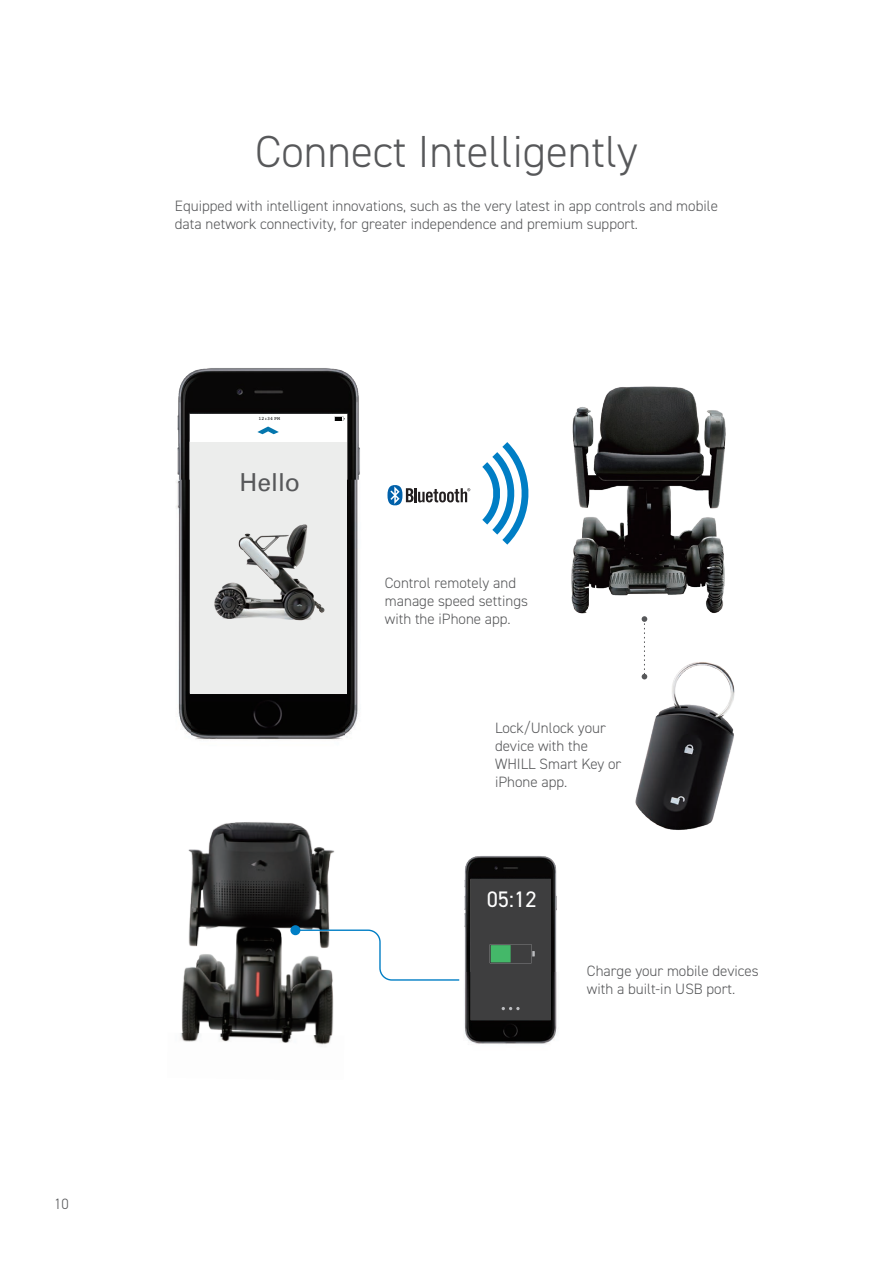
<style>
.page{position:relative;width:893px;height:1263px;background:#fff}
.page>*{position:absolute;margin:0;border:0;box-sizing:border-box;transform-origin:0 0}
.t1{font:300 45px "DIN2014";color:#57585a}
.t2{font:24.75px "Univers";color:#57585a}
.t3{font:22.5px "DIN2014";color:#fff}
.t4{font:300 15px/18px "DIN2014";color:#57585a}
.t5{font:4.95px "Courier";color:#030303}
</style>
<div class="page">
<img style="left:177px;top:368px;width:183px;height:112px">
<img style="left:176px;top:480px;width:16px;height:256px">
<img style="left:344px;top:480px;width:14px;height:257px">
<img style="left:192px;top:693px;width:152px;height:47px">
<div style="left:190px;top:442px;width:157px;height:251px;background:#ecedec"></div>
<img style="left:214px;top:524px;width:111px;height:97px">
<div style="left:190px;top:414px;width:156px;height:28px;background:#fff"></div>
<svg style="left:334px;top:417px;width:11px;height:4px"></svg>
<svg style="left:258px;top:427px;width:21px;height:7px"></svg>
<img style="left:571px;top:386px;width:155px;height:228px">
<img style="left:635px;top:662px;width:100px;height:168px">
<img style="left:181px;top:822px;width:154px;height:211px">
<img style="left:180px;top:1033px;width:153px;height:12px">
<img style="left:464px;top:856px;width:93px;height:116px">
<img style="left:464px;top:972px;width:93px;height:72px">
<div style="left:471px;top:879px;width:79px;height:141px;background:#3e3e3f"></div>
<svg style="left:490px;top:944px;width:45px;height:19px"></svg>
<svg style="left:502px;top:1007px;width:18px;height:3px"></svg>
<svg style="left:387px;top:442px;width:142px;height:103px"></svg>
<svg style="left:290px;top:925px;width:10px;height:10px"></svg>
<svg style="left:294px;top:929px;width:166px;height:52px"></svg>
<svg style="left:642px;top:616px;width:5px;height:63px"></svg>
<p class="t4" style="left:54px;top:1195px;width:16px">10</p>
<p class="t1" style="left:255px;top:124px;width:384px">Connect Intelligently</p>
<p class="t4" style="left:175px;top:197px;width:545px">Equipped with intelligent innovations, such as the very latest in app controls and mobile data network connectivity, for greater independence and premium support.</p>
<p class="t5" style="left:258px;top:415px;width:23px">12:34 PM</p>
<p class="t2" style="left:240px;top:467px;width:62px">Hello</p>
<p class="t4" style="left:385px;top:574px;width:133px">Control remotely and</p>
<p class="t4" style="left:385px;top:592px;width:145px">manage speed settings</p>
<p class="t4" style="left:385px;top:610px;width:127px">with the iPhone app.</p>
<p class="t4" style="left:495px;top:718px;width:112px">Lock/Unlock your</p>
<p class="t4" style="left:495px;top:736px;width:94px">device with the</p>
<p class="t4" style="left:495px;top:754px;width:128px">WHILL Smart Key or</p>
<p class="t4" style="left:495px;top:772px;width:74px">iPhone app.</p>
<p class="t3" style="left:487px;top:885px;width:51px">05:12</p>
<p class="t4" style="left:587px;top:962px;width:173px">Charge your mobile devices with a built-in USB port.</p>
</div>
